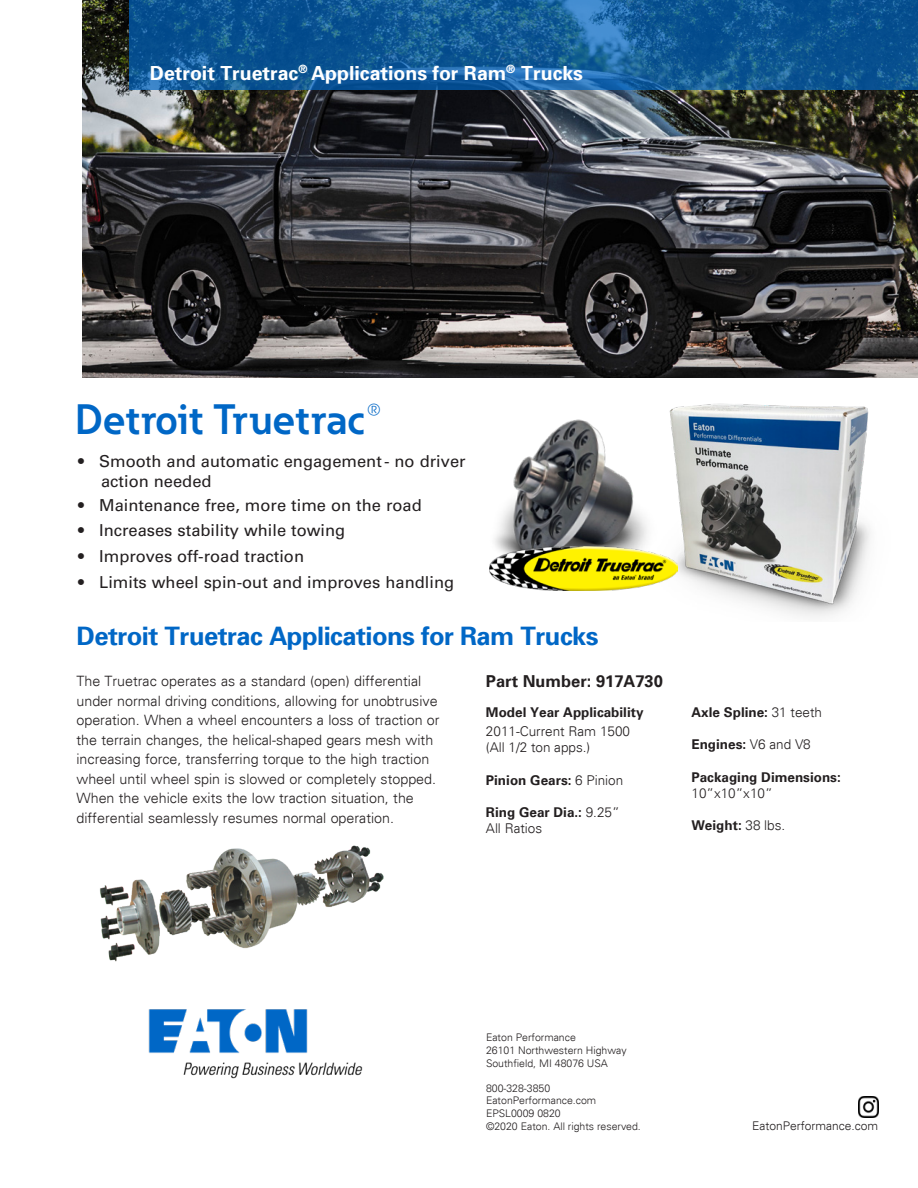
<style>
.page{position:relative;width:918px;height:1188px;background:#fff}
.page>*{position:absolute;margin:0;border:0;box-sizing:border-box;transform-origin:0 0}
.t1{font:700 42px "Eaton";color:#0067c6}
.t2{font:700 25.5px "Univers 65";letter-spacing:-.02em;color:#0067c6}
.t3{font:700 19.5px "Univers 65";color:#fff}
.Overview{font:16.5px/19.5px "Univers LT Pro 55 Roman";color:#231f20}
.t4{font:700 16.5px "Univers";color:#231f20}
.Overview-2{font:300 14.25px/19.5px "Univers";color:#231f20}
.t5{font:700 13.5px/16.2px "Univers";color:#231f20}
.t6{font:300 13.5px/16.2px "Univers";color:#231f20}
.t7{font:300 12px "Univers";color:#231f20}
.t8{font:300 10.5px/12.6px "Univers";color:#231f20}
.s1{font-weight:300}
.s2{font-weight:700}
</style>
<div class="page">
<img style="left:682px;top:403px;width:188px;height:214px">
<img style="left:148px;top:1009px;width:215px;height:70px">
<img style="left:82px;top:0;width:836px;height:378px">
<img style="left:858px;top:1097px;width:20px;height:20px">
<img style="left:495px;top:406px;width:187px;height:169px">
<svg style="left:129px;top:0;width:789px;height:90px;background:#125a97"></svg>
<img style="left:489px;top:546px;width:188px;height:45px">
<img style="left:100px;top:845px;width:284px;height:117px">
<p class="t3" style="left:150px;top:60px;width:435px">Detroit Truetrac<sup>®</sup> Applications for Ram<sup>®</sup> Trucks</p>
<p class="t1" style="left:76px;top:393px;width:307px">Detroit Truetrac®</p>
<p class="Overview" style="left:101px;top:452px;width:366px;text-indent:-23px">• Smooth and automatic engagement - no driver action needed</p>
<p class="Overview" style="left:78px;top:495px;width:345px">• Maintenance free, more time on the road</p>
<p class="Overview" style="left:78px;top:521px;width:269px">• Increases stability while towing</p>
<p class="Overview" style="left:78px;top:546px;width:227px">• Improves off-road traction</p>
<p class="Overview" style="left:78px;top:572px;width:377px">• Limits wheel spin-out and improves handling</p>
<p class="t2" style="left:76px;top:619px;width:524px">Detroit Truetrac Applications for Ram Trucks</p>
<p class="Overview-2" style="left:76px;top:671px;width:365px">The Truetrac operates as a standard (open) differential under normal driving conditions, allowing for unobtrusive operation. When a wheel encounters a loss of traction or the terrain changes, the helical-shaped gears mesh with increasing force, transferring torque to the high traction wheel until wheel spin is slowed or completely stopped.<br>When the vehicle exits the low traction situation, the differential seamlessly resumes normal operation.</p>
<p class="t4" style="left:486px;top:672px;width:178px">Part Number: 917A730</p>
<p class="t5" style="left:486px;top:705px;width:159px">Model Year Applicability</p>
<p class="t6" style="left:486px;top:723px;width:146px">2011-Current Ram 1500 (All 1/2 ton apps.)</p>
<p class="t5" style="left:486px;top:773px;width:139px">Pinion Gears: <span class="s1">6 Pinion</span></p>
<p class="t6" style="left:486px;top:804px;width:135px"><span class="s2">Ring Gear Dia.:</span> 9.25”<br>All Ratios</p>
<p class="t5" style="left:691px;top:705px;width:132px">Axle Spline: <span class="s1">31 teeth</span></p>
<p class="t5" style="left:691px;top:737px;width:121px">Engines: <span class="s1">V6 and V8</span></p>
<p class="t5" style="left:691px;top:770px;width:151px">Packaging Dimensions:<br><span class="s1">10”x10”x10”</span></p>
<p class="t5" style="left:691px;top:818px;width:95px">Weight: <span class="s1">38 lbs.</span></p>
<p class="t8" style="left:486px;top:1031px;width:142px">Eaton Performance<br>26101 Northwestern Highway<br>Southfield, MI 48076 USA</p>
<p class="t8" style="left:486px;top:1082px;width:112px">800-328-3850<br>EatonPerformance.com</p>
<p class="t8" style="left:486px;top:1107px;width:76px">EPSL0009 0820</p>
<p class="t8" style="left:486px;top:1119px;width:156px">©2020 Eaton. All rights reserved.</p>
<p class="t7" style="left:752px;top:1118px;width:128px">EatonPerformance.com</p>
</div>
